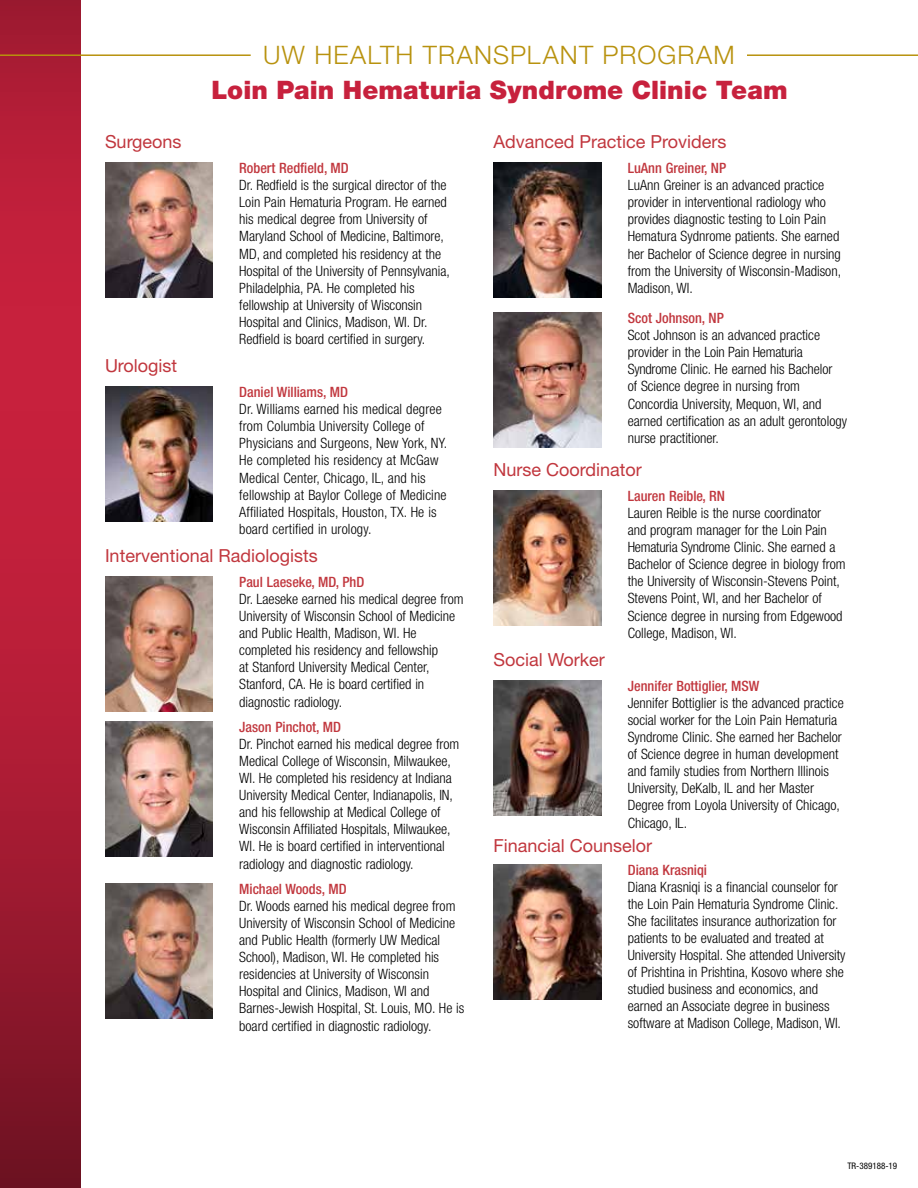
<style>
.page{position:relative;width:918px;height:1188px;background:#fff}
.page>*{position:absolute;margin:0;border:0;box-sizing:border-box;transform-origin:0 0}
.t1{font:900 25.5px "Helvetica Neue LT Std";color:#c7213d}
.t2{font:300 25.5px "Helvetica Neue LT Std";letter-spacing:.045em;color:#b8920e}
.t3{font:18px "Helvetica Neue LT Std";color:#c1373e}
.t4{font:300 condensed 14.25px/17.1px "Helvetica Neue LT Std";color:#000}
.t5{font:500 condensed 14.25px "Helvetica Neue LT Std";color:#c1373e}
.t6{font:condensed 9px "Helvetica Neue LT Std";color:#000}
</style>
<div class="page">
<svg style="left:0;top:0;width:81px;height:1188px;background:#ab1c34"></svg>
<img style="left:105px;top:163px;width:108px;height:135px">
<img style="left:105px;top:387px;width:108px;height:135px">
<img style="left:105px;top:577px;width:108px;height:135px">
<img style="left:105px;top:722px;width:108px;height:135px">
<img style="left:105px;top:884px;width:108px;height:135px">
<img style="left:494px;top:163px;width:108px;height:135px">
<img style="left:494px;top:313px;width:108px;height:135px">
<img style="left:494px;top:491px;width:108px;height:135px">
<img style="left:494px;top:681px;width:108px;height:135px">
<img style="left:494px;top:864px;width:108px;height:135px">
<hr style="left:0;top:54px;width:251px;height:2px;background:#b8920e">
<hr style="left:747px;top:54px;width:171px;height:2px;background:#b8920e">
<h1 class="t2" style="left:263px;top:40px;width:473px">UW HEALTH TRANSPLANT PROGRAM</h1>
<h1 class="t1" style="left:211px;top:75px;width:578px">Loin Pain Hematuria Syndrome Clinic Team</h1>
<p class="t3" style="left:105px;top:131px;width:78px">Surgeons</p>
<p class="t3" style="left:105px;top:355px;width:74px">Urologist</p>
<p class="t5" style="left:239px;top:159px;width:111px">Robert Redfield, MD</p>
<p class="t4" style="left:239px;top:176px;width:212px">Dr. Redfield is the surgical director of the Loin Pain Hematuria Program. He earned his medical degree from University of Maryland School of Medicine, Baltimore, MD, and completed his residency at the Hospital of the University of Pennsylvania, Philadelphia, PA. He completed his fellowship at University of Wisconsin Hospital and Clinics, Madison, WI. Dr.<br>Redfield is board certified in surgery.</p>
<p class="t5" style="left:239px;top:384px;width:110px">Daniel Williams, MD</p>
<p class="t4" style="left:239px;top:400px;width:209px">Dr. Williams earned his medical degree from Columbia University College of Physicians and Surgeons, New York, NY.<br>He completed his residency at McGaw Medical Center, Chicago, IL, and his fellowship at Baylor College of Medicine Affiliated Hospitals, Houston, TX. He is board certified in urology.</p>
<p class="t3" style="left:105px;top:545px;width:214px">Interventional Radiologists</p>
<p class="t5" style="left:239px;top:573px;width:127px">Paul Laeseke, MD, PhD</p>
<p class="t4" style="left:239px;top:590px;width:226px">Dr. Laeseke earned his medical degree from University of Wisconsin School of Medicine and Public Health, Madison, WI. He completed his residency and fellowship<br>at Stanford University Medical Center, Stanford, CA. He is board certified in diagnostic radiology.</p>
<p class="t5" style="left:239px;top:718px;width:103px">Jason Pinchot, MD</p>
<p class="t4" style="left:239px;top:735px;width:222px">Dr. Pinchot earned his medical degree from Medical College of Wisconsin, Milwaukee, WI. He completed his residency at Indiana University Medical Center, Indianapolis, IN, and his fellowship at Medical College of Wisconsin Affiliated Hospitals, Milwaukee, WI. He is board certified in interventional radiology and diagnostic radiology.</p>
<p class="t5" style="left:239px;top:880px;width:109px">Michael Woods, MD</p>
<p class="t4" style="left:239px;top:897px;width:227px">Dr. Woods earned his medical degree from University of Wisconsin School of Medicine and Public Health (formerly UW Medical School), Madison, WI. He completed his residencies at University of Wisconsin Hospital and Clinics, Madison, WI and Barnes-Jewish Hospital, St. Louis, MO. He is board certified in diagnostic radiology.</p>
<p class="t3" style="left:494px;top:131px;width:235px">Advanced Practice Providers</p>
<p class="t5" style="left:628px;top:159px;width:100px">LuAnn Greiner, NP</p>
<p class="t4" style="left:628px;top:176px;width:215px">LuAnn Greiner is an advanced practice provider in interventional radiology who provides diagnostic testing to Loin Pain Hematura Sydnrome patients. She earned her Bachelor of Science degree in nursing from the University of Wisconsin-Madison, Madison, WI.</p>
<p class="t5" style="left:628px;top:309px;width:98px">Scot Johnson, NP</p>
<p class="t4" style="left:628px;top:326px;width:221px">Scot Johnson is an advanced practice provider in the Loin Pain Hematuria Syndrome Clinic. He earned his Bachelor<br>of Science degree in nursing from Concordia University, Mequon, WI, and earned certification as an adult gerontology nurse practitioner.</p>
<p class="t3" style="left:494px;top:459px;width:150px">Nurse Coordinator</p>
<p class="t5" style="left:628px;top:487px;width:99px">Lauren Reible, RN</p>
<p class="t4" style="left:628px;top:504px;width:219px">Lauren Reible is the nurse coordinator<br>and program manager for the Loin Pain Hematuria Syndrome Clinic. She earned a Bachelor of Science degree in biology from the University of Wisconsin-Stevens Point, Stevens Point, WI, and her Bachelor of Science degree in nursing from Edgewood College, Madison, WI.</p>
<p class="t3" style="left:494px;top:648px;width:113px">Social Worker</p>
<p class="t5" style="left:628px;top:677px;width:133px">Jennifer Bottiglier, MSW</p>
<p class="t4" style="left:628px;top:694px;width:218px">Jennifer Bottiglier is the advanced practice social worker for the Loin Pain Hematuria Syndrome Clinic. She earned her Bachelor of Science degree in human development and family studies from Northern Illinois University, DeKalb, IL and her Master Degree from Loyola University of Chicago, Chicago, IL.</p>
<p class="t3" style="left:494px;top:835px;width:160px">Financial Counselor</p>
<p class="t5" style="left:628px;top:861px;width:81px">Diana Krasniqi</p>
<p class="t4" style="left:628px;top:878px;width:219px">Diana Krasniqi is a financial counselor for the Loin Pain Hematuria Syndrome Clinic.<br>She facilitates insurance authorization for patients to be evaluated and treated at University Hospital. She attended University of Prishtina in Prishtina, Kosovo where she studied business and economics, and earned an Associate degree in business software at Madison College, Madison, WI.</p>
<p class="t6" style="left:847px;top:1161px;width:51px">TR-389188-19</p>
</div>
